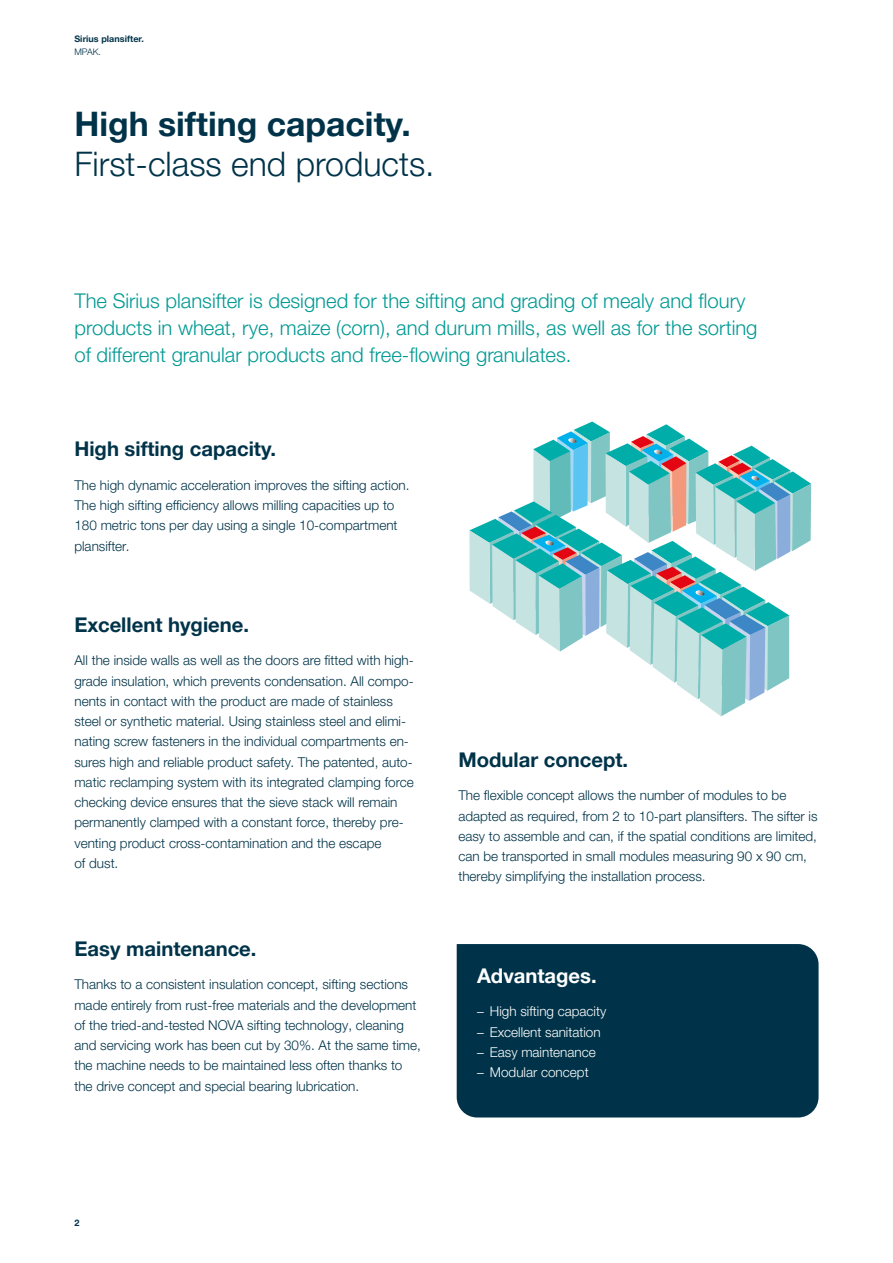
<style>
.page{position:relative;width:893px;height:1263px;background:#fff}
.page>*{position:absolute;margin:0;border:0;box-sizing:border-box;transform-origin:0 0}
.title_1___subtitle{font:300 33.75px "Helvetica Neue LTW1 G";color:#003349}
.title_1{font:700 33.75px "Helvetica Neue LTW1 G";color:#003349}
.running_text{font:300 20.25px/27px "Helvetica Neue LTW1 G";color:#009993}
.title_2{font:700 20.25px "Helvetica Neue LTW1 G";color:#003349}
.title_2-2{font:700 20.25px "Helvetica Neue LTW1 G";color:#fff}
.running_text-2{font:300 13.5px/20.2px "Helvetica Neue LTW1 G";color:#003349}
.running_text-3{font:300 13.5px "Helvetica Neue LTW1 G";color:#fff}
.brochure_title{font:700 9px "Helvetica Neue LTW1 G";letter-spacing:.005em;color:#003349}
.brochure_title-2{font:300 9px "Helvetica Neue LTW1 G";color:#003349}
</style>
<div class="page">
<svg style="left:469px;top:421px;width:342px;height:295px"></svg>
<div style="left:457px;top:944px;width:362px;height:173px;background:#003349"></div>
<p class="brochure_title" style="left:74px;top:33px;width:71px">Sirius plansifter.</p>
<p class="brochure_title-2" style="left:74px;top:47px;width:28px">MPAK.</p>
<p class="title_1" style="left:74px;top:103px;width:338px">High sifting capacity.</p>
<p class="title_1___subtitle" style="left:74px;top:144px;width:362px">First-class end products.</p>
<p class="running_text" style="left:74px;top:287px;width:685px">The Sirius plansifter is designed for the sifting and grading of mealy and floury products in wheat, rye, maize (corn), and durum mills, as well as for the sorting of different granular products and free-flowing granulates.</p>
<p class="title_2" style="left:74px;top:436px;width:203px">High sifting capacity.</p>
<p class="running_text-2" style="left:74px;top:475px;width:337px">The high dynamic acceleration improves the sifting action.<br>The high sifting efficiency allows milling capacities up to 180 metric tons per day using a single 10-compartment plansifter.</p>
<p class="title_2" style="left:74px;top:612px;width:176px">Excellent hygiene.</p>
<p class="running_text-2" style="left:74px;top:650px;width:341px">All the inside walls as well as the doors are fitted with high&shy;grade insulation, which prevents condensation. All compo&shy;nents in contact with the product are made of stainless steel or synthetic material. Using stainless steel and elimi&shy;nating screw fasteners in the individual compartments en&shy;sures high and reliable product safety. The patented, auto&shy;matic reclamping system with its integrated clamping force checking device ensures that the sieve stack will remain permanently clamped with a constant force, thereby pre&shy;venting product cross-contamination and the escape<br>of dust.</p>
<p class="title_2" style="left:74px;top:936px;width:184px">Easy maintenance.</p>
<p class="running_text-2" style="left:74px;top:974px;width:348px">Thanks to a consistent insulation concept, sifting sections made entirely from rust-free materials and the development of the tried-and-tested NOVA sifting technology, cleaning and servicing work has been cut by 30%. At the same time, the machine needs to be maintained less often thanks to the drive concept and special bearing lubrication.</p>
<p class="title_2" style="left:458px;top:747px;width:171px">Modular concept.</p>
<p class="running_text-2" style="left:458px;top:785px;width:361px">The flexible concept allows the number of modules to be adapted as required, from 2 to 10-part plansifters. The sifter is easy to assemble and can, if the spatial conditions are limited, can be transported in small modules measuring 90 x 90 cm, thereby simplifying the installation process.</p>
<p class="title_2-2" style="left:477px;top:963px;width:121px">Advantages.</p>
<p class="running_text-3" style="left:477px;top:1003px;width:131px">– High sifting capacity</p>
<p class="running_text-3" style="left:477px;top:1023px;width:125px">– Excellent sanitation</p>
<p class="running_text-3" style="left:477px;top:1044px;width:120px">– Easy maintenance</p>
<p class="running_text-3" style="left:477px;top:1064px;width:113px">– Modular concept</p>
<p class="brochure_title" style="left:74px;top:1217px;width:7px">2</p>
</div>
